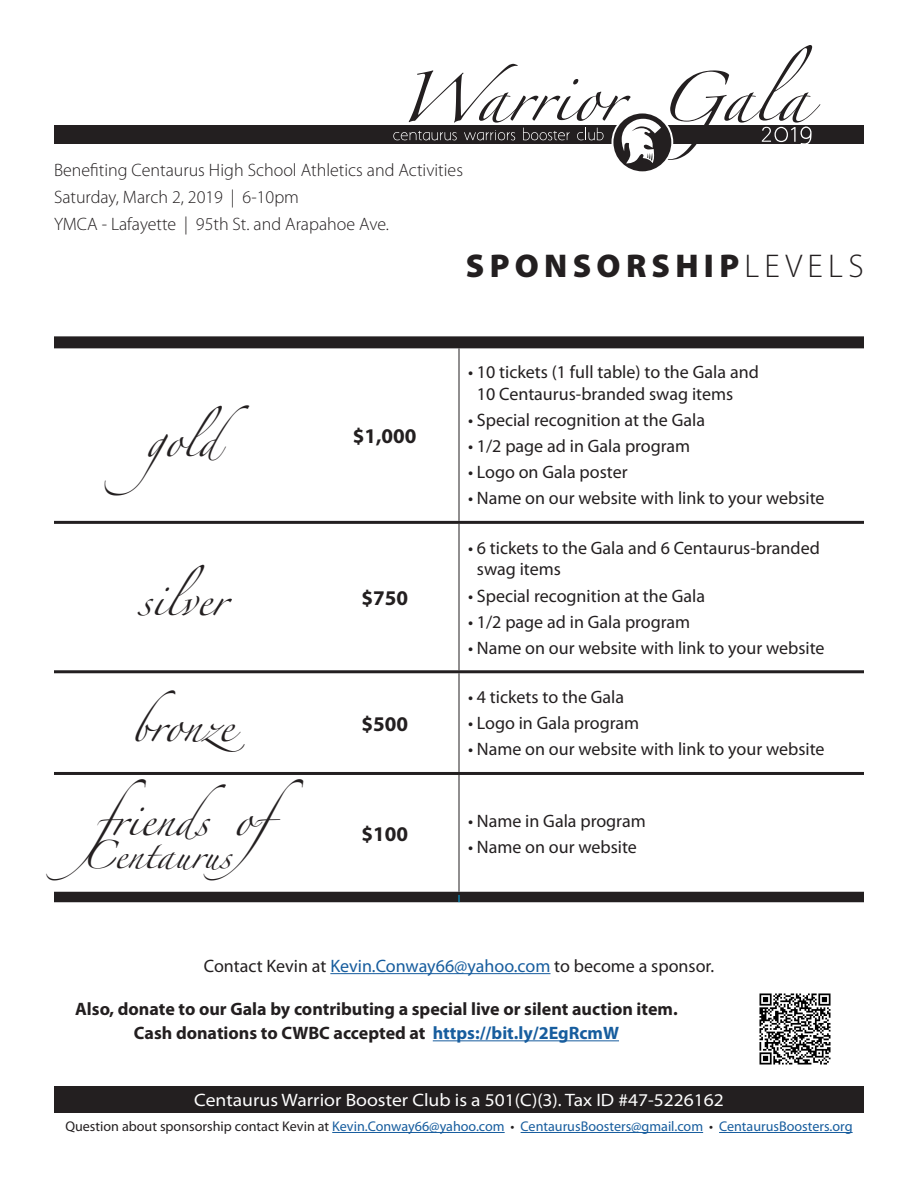
<style>
.page{position:relative;width:918px;height:1188px;background:#fff}
.page>*{position:absolute;margin:0;border:0;box-sizing:border-box;transform-origin:0 0}
.t1{font:900 33px "Myriad Pro";letter-spacing:.16em;color:#231f20}
.t2{font:30px "Zapfino";color:#231f20}
.t3{font:25.5px "Zapfino";color:#231f20}
.t4{font:700 21px "Myriad Pro";color:#231f20}
.t5{font:18px/21.6px "Myriad Pro";color:#231f20}
.t6{font:700 18px/24px "Myriad Pro";color:#231f20;text-align:center}
.t7{font:300 18px "Myriad Pro";color:#231f20}
.t8{font:semi-expanded 18px "Myriad Pro";color:#fff}
.t9{font:14.1px "Myriad Pro";color:#175d9e}
.s1{font-weight:300}
.s2{color:#175d9e}
.s3{color:#231f20}
</style>
<div class="page">
<div style="left:54px;top:1086px;width:810px;height:27px;background:#231f20"></div>
<hr style="left:330px;top:973px;width:221px;height:1px;background:#175d9e">
<hr style="left:433px;top:1040px;width:186px;height:1px;background:#175d9e">
<svg style="left:54px;top:339px;width:810px;height:563px"></svg>
<hr style="left:54px;top:336px;width:261px;height:3px;background:#231f20">
<hr style="left:315px;top:336px;width:144px;height:3px;background:#231f20">
<hr style="left:459px;top:336px;width:405px;height:3px;background:#231f20">
<hr style="left:54px;top:345px;width:261px;height:3px;background:#231f20">
<hr style="left:315px;top:345px;width:144px;height:3px;background:#231f20">
<hr style="left:459px;top:345px;width:405px;height:3px;background:#231f20">
<hr style="left:315px;top:521px;width:144px;height:3px;background:#231f20">
<hr style="left:459px;top:521px;width:405px;height:3px;background:#231f20">
<hr style="left:54px;top:670px;width:261px;height:3px;background:#231f20">
<hr style="left:315px;top:670px;width:144px;height:3px;background:#231f20">
<hr style="left:459px;top:670px;width:405px;height:3px;background:#231f20">
<hr style="left:54px;top:772px;width:261px;height:3px;background:#231f20">
<hr style="left:315px;top:772px;width:144px;height:3px;background:#231f20">
<hr style="left:459px;top:772px;width:405px;height:3px;background:#231f20">
<hr style="left:54px;top:892px;width:261px;height:3px;background:#231f20">
<hr style="left:315px;top:892px;width:144px;height:3px;background:#231f20">
<hr style="left:459px;top:892px;width:405px;height:3px;background:#231f20">
<hr style="left:459px;top:348px;width:1px;height:173px;background:#231f20">
<hr style="left:459px;top:524px;width:1px;height:146px;background:#231f20">
<hr style="left:459px;top:673px;width:1px;height:99px;background:#231f20">
<hr style="left:459px;top:775px;width:1px;height:117px;background:#231f20">
<hr style="left:54px;top:521px;width:261px;height:3px;background:#231f20">
<hr style="left:332px;top:1132px;width:173px;height:1px;background:#175d9e">
<hr style="left:521px;top:1132px;width:182px;height:1px;background:#175d9e">
<hr style="left:719px;top:1132px;width:134px;height:1px;background:#175d9e">
<div style="left:54px;top:125px;width:810px;height:19px;background:#231f20"></div>
<svg style="left:393px;top:45px;width:427px;height:127px"></svg>
<img style="left:759px;top:993px;width:72px;height:72px">
<p class="t7" style="left:54px;top:160px;width:411px">Benefiting Centaurus High School Athletics and Activities</p>
<p class="t7" style="left:54px;top:187px;width:247px">Saturday, March 2, 2019 | 6-10pm</p>
<p class="t7" style="left:54px;top:214px;width:337px">YMCA - Lafayette | 95th St. and Arapahoe Ave.</p>
<p class="t2" style="left:146px;top:428px;width:105px">gold</p>
<p class="t2" style="left:138px;top:587px;width:90px">silver</p>
<p class="t2" style="left:131px;top:713px;width:116px">bronze</p>
<p class="t2" style="left:96px;top:807px;width:258px">friends of</p>
<p class="t3" style="left:81px;top:844px;width:151px">Centaurus</p>
<p class="t4" style="left:353px;top:422px;width:65px">$1,000</p>
<p class="t4" style="left:361px;top:584px;width:48px">$750</p>
<p class="t4" style="left:361px;top:710px;width:48px">$500</p>
<p class="t4" style="left:361px;top:820px;width:48px">$100</p>
<p class="t1" style="left:466px;top:244px;width:399px">SPONSORSHIP<span class="s1">LEVELS</span></p>
<p class="t5" style="left:477px;top:361px;width:283px;text-indent:-9px">• 10 tickets (1 full table) to the Gala and<br>10 Centaurus-branded swag items</p>
<p class="t5" style="left:468px;top:409px;width:239px">• Special recognition at the Gala</p>
<p class="t5" style="left:468px;top:435px;width:224px">• 1/2 page ad in Gala program</p>
<p class="t5" style="left:468px;top:461px;width:161px">• Logo on Gala poster</p>
<p class="t5" style="left:468px;top:487px;width:358px">• Name on our website with link to your website</p>
<p class="t5" style="left:477px;top:537px;width:345px;text-indent:-9px">• 6 tickets to the Gala and 6 Centaurus-branded swag items</p>
<p class="t5" style="left:468px;top:584px;width:239px">• Special recognition at the Gala</p>
<p class="t5" style="left:468px;top:611px;width:224px">• 1/2 page ad in Gala program</p>
<p class="t5" style="left:468px;top:637px;width:358px">• Name on our website with link to your website</p>
<p class="t5" style="left:468px;top:686px;width:158px">• 4 tickets to the Gala</p>
<p class="t5" style="left:468px;top:712px;width:173px">• Logo in Gala program</p>
<p class="t5" style="left:468px;top:738px;width:358px">• Name on our website with link to your website</p>
<p class="t5" style="left:468px;top:810px;width:179px">• Name in Gala program</p>
<p class="t5" style="left:468px;top:836px;width:170px">• Name on our website</p>
<p class="t5" style="left:204px;top:955px;width:512px">Contact Kevin at <span class="s2">Kevin.Conway66@yahoo.com</span> to become a sponsor.</p>
<p class="t6" style="left:75px;top:996px;width:604px">Also, donate to our Gala by contributing a special live or silent auction item.<br>Cash donations to CWBC accepted at <span class="s2">https://bit.ly/2EgRcmW</span></p>
<p class="t8" style="left:194px;top:1090px;width:531px">Centaurus Warrior Booster Club is a 501(C)(3). Tax ID #47-5226162</p>
<p class="t9" style="left:65px;top:1118px;width:789px"><span class="s3">Question about sponsorship contact Kevin at</span> Kevin.Conway66@yahoo.com <span class="s3">•</span> CentaurusBoosters@gmail.com <span class="s3">•</span> CentaurusBoosters.org</p>
</div>
